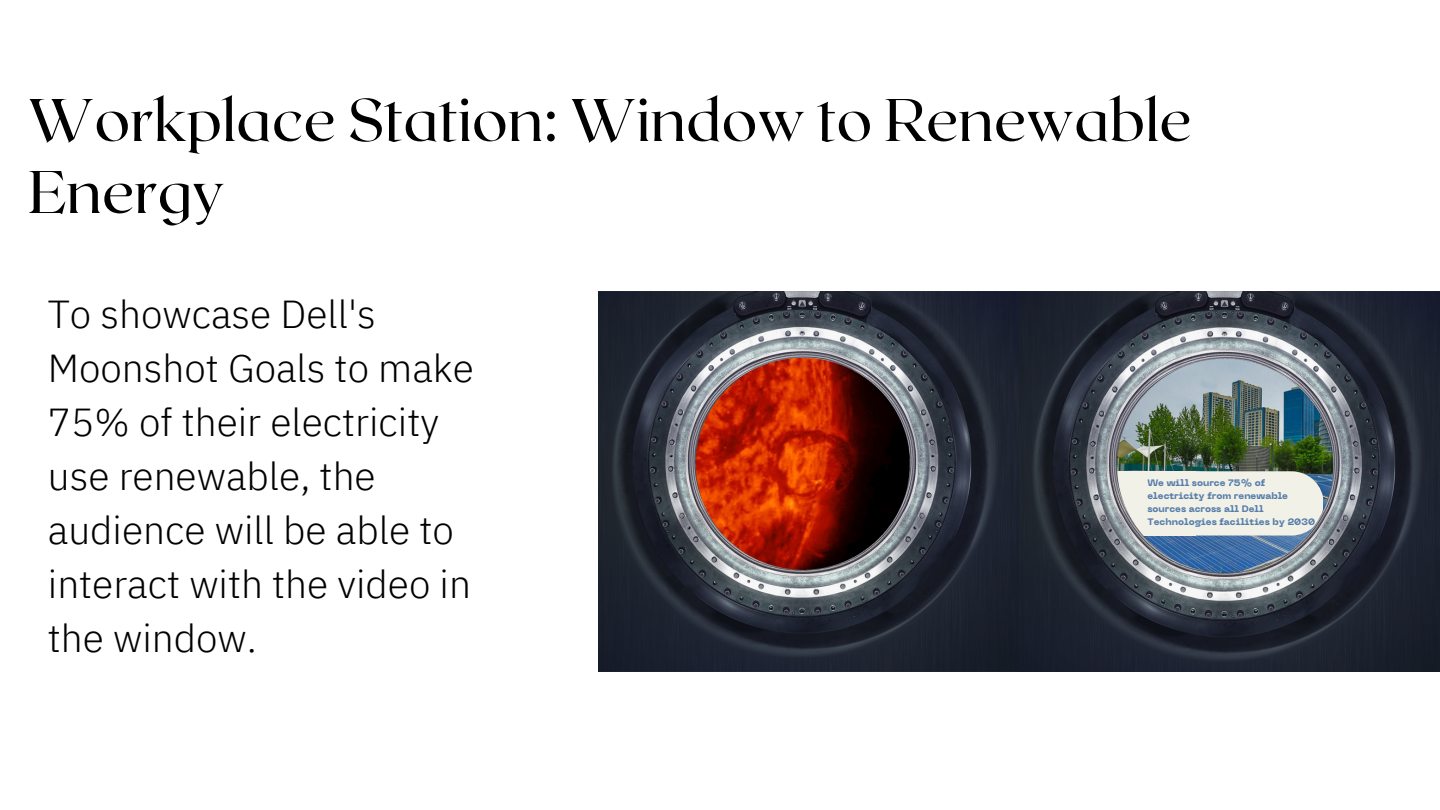
<style>
.page{position:relative;width:1440px;height:810px;background:#fff}
.page>*{position:absolute;margin:0;border:0;box-sizing:border-box;transform-origin:0 0}
.t1{font:60px/72px "Roxborough CF";color:#000}
.t2{font:300 38.9px/54px "IBM Plex Sans Hebrew";color:#000}
.t3{font:800 9.3px/13px "PP Neue Machina";color:#567da9}
</style>
<div class="page">
<img style="left:599px;top:291px;width:841px;height:381px">
<img style="left:1086px;top:311px;width:287px;height:288px;border-radius:50%">
<svg style="left:1115px;top:471px;width:67px;height:65px;background:#d9d9d3"></svg>
<div style="left:1156px;top:471px;width:167px;height:65px;background:#f2f1e8;border-radius:32px"></div>
<h1 class="t1" style="left:28px;top:81px;width:1165px">Workplace Station: Window to Renewable<br>Energy</h1>
<p class="t2" style="left:48px;top:286px;width:428px">To showcase Dell's<br>Moonshot Goals to make<br>75% of their electricity use renewable, the audience will be able to interact with the video in the window.</p>
<p class="t3" style="left:1147px;top:477px;width:169px">We will source 75% of electricity from renewable sources across all Dell<br>Technologies facilities by 2030</p>
</div>
